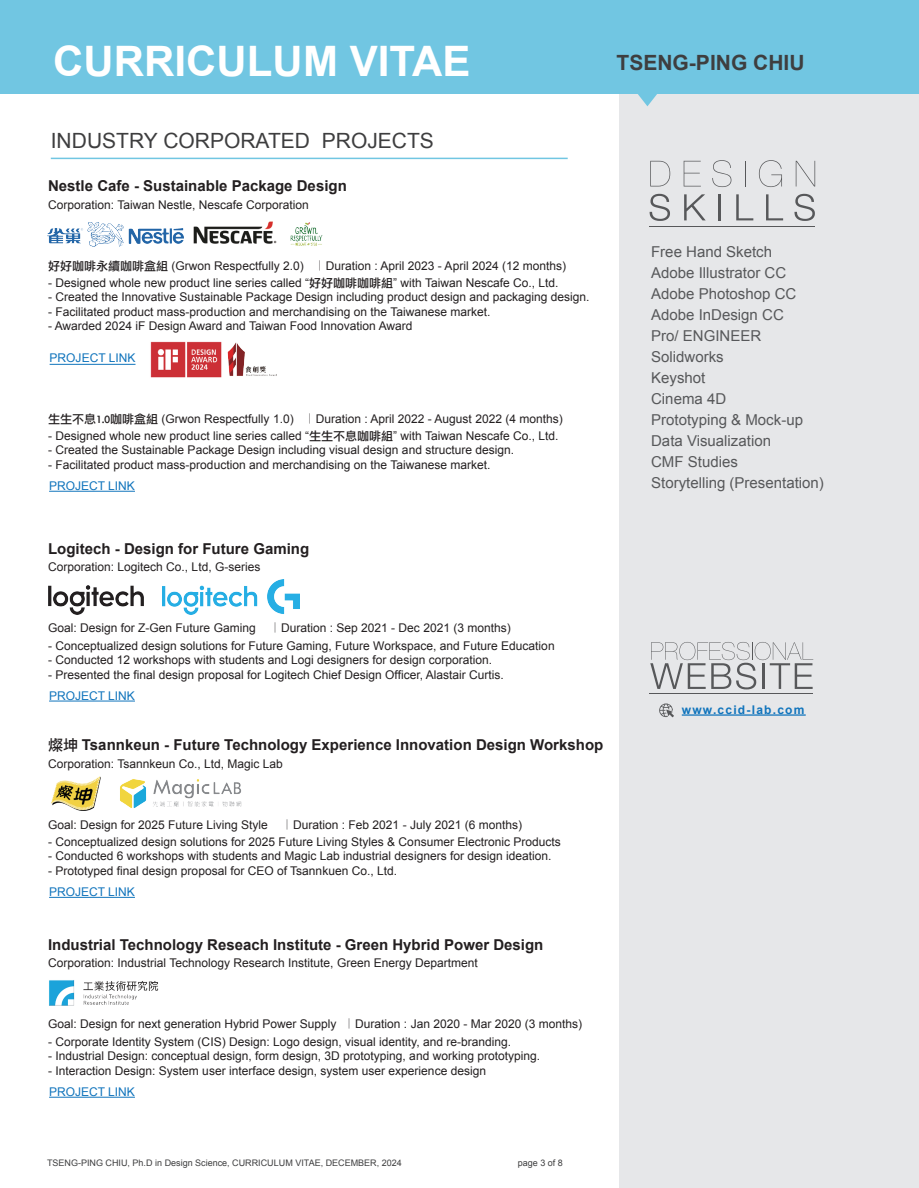
<style>
.page{position:relative;width:919px;height:1188px;background:#fff}
.page>*{position:absolute;margin:0;border:0;box-sizing:border-box;transform-origin:0 0}
.t1{font:700 42px "Arial";color:#fff}
.t2{font:21px "Arial";color:#3e3e3f}
.t3{font:700 21px "Arial";color:#3e3e3f}
.t4{font:700 15px "Arial";color:#231f20}
.t5{font:15px/21px "Arial";color:#57585a}
.t6{font:12px "Arial";color:#231f20}
.t7{font:12px "Arial";color:#1074bc}
.t8{font:700 12px "Arial";letter-spacing:.1em;color:#1074bc}
.t9{font:9px "Arial";color:#3e3e3f}
.s1{font-family:"Li Gothic Med"}
.s2{font-family:"Adobe Ming Std";font-weight:300}
.s3{font-family:"Li Gothic Med";font-weight:400}
</style>
<div class="page">
<hr style="left:51px;top:158px;width:516px;height:1px;background:#71c6e2">
<div style="left:618px;top:93px;width:300px;height:1095px;background:#e6e7e9"></div>
<div style="left:0;top:0;width:918px;height:93px;background:#71c6e2"></div>
<svg style="left:636px;top:93px;width:22px;height:13px"></svg>
<svg style="left:649px;top:160px;width:167px;height:67px"></svg>
<hr style="left:649px;top:226px;width:165px;height:1px;background:#57585a">
<img style="left:47px;top:222px;width:137px;height:25px">
<img style="left:193px;top:221px;width:83px;height:23px">
<hr style="left:49px;top:491px;width:86px;height:1px;background:#1074bc">
<hr style="left:49px;top:701px;width:86px;height:1px;background:#1074bc">
<img style="left:48px;top:585px;width:95px;height:29px">
<img style="left:163px;top:579px;width:136px;height:35px">
<hr style="left:49px;top:897px;width:86px;height:1px;background:#1074bc">
<img style="left:51px;top:776px;width:49px;height:34px">
<img style="left:120px;top:779px;width:122px;height:29px">
<hr style="left:49px;top:1097px;width:86px;height:1px;background:#1074bc">
<img style="left:49px;top:980px;width:110px;height:26px">
<svg style="left:659px;top:703px;width:14px;height:15px"></svg>
<hr style="left:681px;top:714px;width:124px;height:2px;background:#1074bc">
<hr style="left:649px;top:693px;width:163px;height:1px;background:#57585a">
<svg style="left:650px;top:642px;width:162px;height:47px"></svg>
<img style="left:150px;top:341px;width:68px;height:37px">
<img style="left:218px;top:341px;width:59px;height:37px">
<img style="left:290px;top:222px;width:33px;height:24px">
<hr style="left:50px;top:364px;width:85px;height:1px;background:#1074bc">
<h1 class="t1" style="left:53px;top:34px;width:418px">CURRICULUM VITAE</h1>
<h2 class="t3" style="left:616px;top:49px;width:189px">TSENG-PING CHIU</h2>
<h2 class="t2" style="left:51px;top:127px;width:384px">INDUSTRY CORPORATED PROJECTS</h2>
<p class="t4" style="left:48px;top:176px;width:300px">Nestle Cafe - Sustainable Package Design</p>
<p class="t6" style="left:48px;top:197px;width:262px">Corporation: Taiwan Nestle, Nescafe Corporation</p>
<p class="t6" style="left:48px;top:258px;width:519px"><span class="s1">好好咖啡永續咖啡盒組</span> (Grwon Respectfully 2.0) <span class="s2">｜</span>Duration : April 2023 - April 2024 (12 months)</p>
<p class="t6" style="left:48px;top:275px;width:511px">- Designed whole new product line series called “<span class="s1">好好咖啡咖啡組</span>” with Taiwan Nescafe Co., Ltd.</p>
<p class="t6" style="left:48px;top:289px;width:542px">- Created the Innovative Sustainable Package Design including product design and packaging design.</p>
<p class="t6" style="left:48px;top:304px;width:443px">- Facilitated product mass-production and merchandising on the Taiwanese market.</p>
<p class="t6" style="left:48px;top:318px;width:366px">- Awarded 2024 iF Design Award and Taiwan Food Innovation Award</p>
<p class="t7" style="left:50px;top:350px;width:87px">PROJECT LINK</p>
<p class="t6" style="left:48px;top:410px;width:516px"><span class="s1">生生不息1.0咖啡盒組</span> (Grwon Respectfully 1.0) <span class="s2">｜</span>Duration : April 2022 - August 2022 (4 months)</p>
<p class="t6" style="left:48px;top:428px;width:511px">- Designed whole new product line series called “<span class="s1">生生不息咖啡組</span>” with Taiwan Nescafe Co., Ltd.</p>
<p class="t6" style="left:48px;top:442px;width:467px">- Created the Sustainable Package Design including visual design and structure design.</p>
<p class="t6" style="left:48px;top:457px;width:443px">- Facilitated product mass-production and merchandising on the Taiwanese market.</p>
<p class="t7" style="left:49px;top:478px;width:87px">PROJECT LINK</p>
<p class="t4" style="left:48px;top:539px;width:262px">Logitech - Design for Future Gaming</p>
<p class="t6" style="left:48px;top:559px;width:214px">Corporation: Logitech Co., Ltd, G-series</p>
<p class="t6" style="left:48px;top:620px;width:464px">Goal: Design for Z-Gen Future Gaming <span class="s2">｜</span>Duration : Sep 2021 - Dec 2021 (3 months)</p>
<p class="t6" style="left:48px;top:638px;width:508px">- Conceptualized design solutions for Future Gaming, Future Workspace, and Future Education</p>
<p class="t6" style="left:48px;top:652px;width:445px">- Conducted 12 workshops with students and Logi designers for design corporation.</p>
<p class="t6" style="left:48px;top:666px;width:457px">- Presented the final design proposal for Logitech Chief Design Officer, Alastair Curtis.</p>
<p class="t7" style="left:49px;top:688px;width:87px">PROJECT LINK</p>
<p class="t4" style="left:48px;top:735px;width:556px"><span class="s3">燦坤</span> Tsannkeun - Future Technology Experience Innovation Design Workshop</p>
<p class="t6" style="left:48px;top:755px;width:236px">Corporation: Tsannkeun Co., Ltd, Magic Lab</p>
<p class="t6" style="left:48px;top:817px;width:475px">Goal: Design for 2025 Future Living Style <span class="s2">｜</span>Duration : Feb 2021 - July 2021 (6 months)</p>
<p class="t6" style="left:48px;top:834px;width:514px">- Conceptualized design solutions for 2025 Future Living Styles &amp; Consumer Electronic Products</p>
<p class="t6" style="left:48px;top:848px;width:504px">- Conducted 6 workshops with students and Magic Lab industrial designers for design ideation.</p>
<p class="t6" style="left:48px;top:863px;width:350px">- Prototyped final design proposal for CEO of Tsannkuen Co., Ltd.</p>
<p class="t7" style="left:49px;top:884px;width:87px">PROJECT LINK</p>
<p class="t4" style="left:48px;top:935px;width:496px">Industrial Technology Reseach Institute - Green Hybrid Power Design</p>
<p class="t6" style="left:48px;top:955px;width:431px">Corporation: Industrial Technology Research Institute, Green Energy Department</p>
<p class="t6" style="left:48px;top:1016px;width:535px">Goal: Design for next generation Hybrid Power Supply <span class="s2">｜</span>Duration : Jan 2020 - Mar 2020 (3 months)</p>
<p class="t6" style="left:48px;top:1034px;width:464px">- Corporate Identity System (CIS) Design: Logo design, visual identity, and re-branding.</p>
<p class="t6" style="left:48px;top:1048px;width:493px">- Industrial Design: conceptual design, form design, 3D prototyping, and working prototyping.</p>
<p class="t6" style="left:48px;top:1063px;width:439px">- Interaction Design: System user interface design, system user experience design</p>
<p class="t7" style="left:49px;top:1084px;width:87px">PROJECT LINK</p>
<p class="t9" style="left:47px;top:1157px;width:356px">TSENG-PING CHIU, Ph.D in Design Science, CURRICULUM VITAE, DECEMBER, 2024</p>
<p class="t9" style="left:517px;top:1157px;width:47px">page 3 of 8</p>
<p class="t5" style="left:650px;top:241px;width:174px">Free Hand Sketch<br>Adobe Illustrator CC<br>Adobe Photoshop CC<br>Adobe InDesign CC<br>Pro/ ENGINEER<br>Solidworks<br>Keyshot<br>Cinema 4D<br>Prototyping &amp; Mock-up<br>Data Visualization<br>CMF Studies<br>Storytelling (Presentation)</p>
<p class="t8" style="left:681px;top:702px;width:124px">www.ccid-lab.com</p>
</div>
